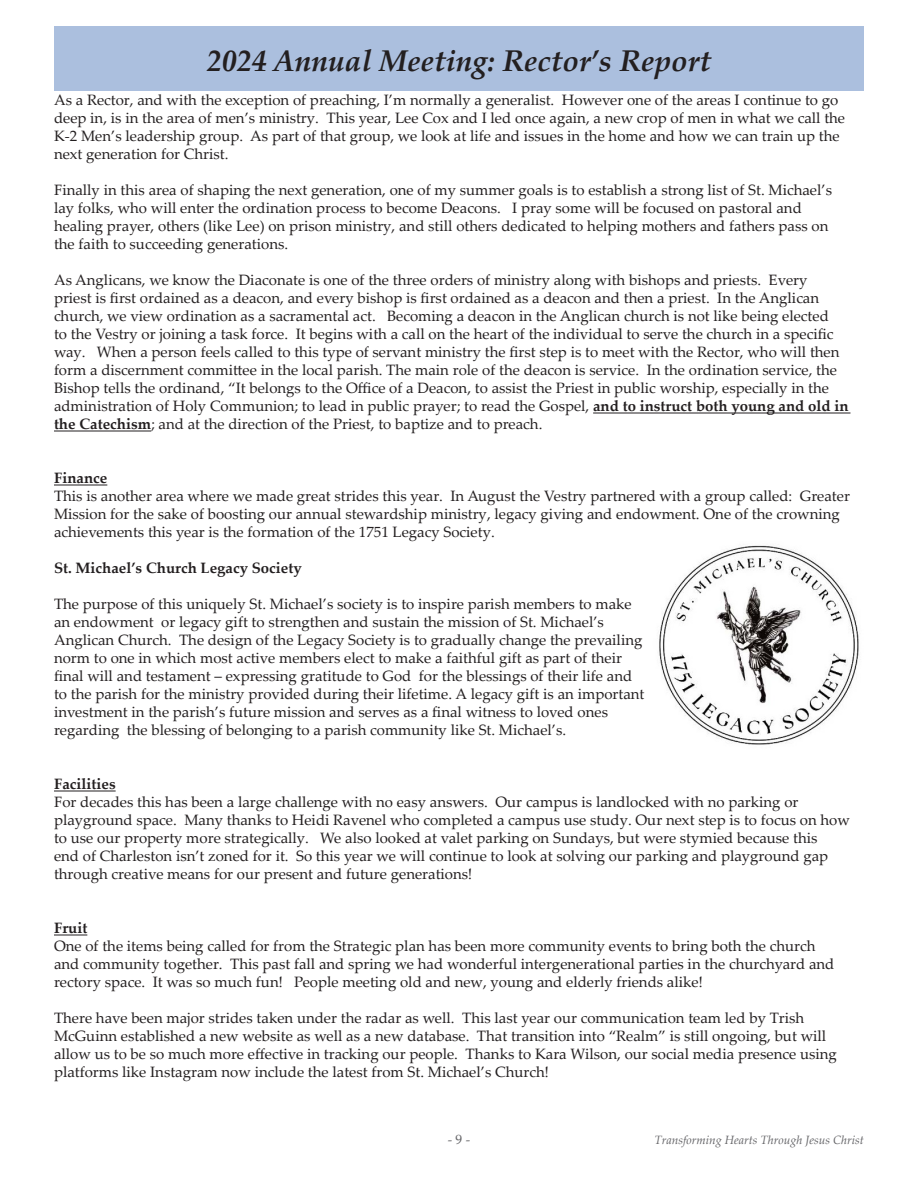
<style>
.page{position:relative;width:918px;height:1188px;background:#fff}
.page>*{position:absolute;margin:0;border:0;box-sizing:border-box;transform-origin:0 0}
.t1{font:italic 700 30px "Palatino Linotype";color:#231f20}
.t2{font:15px/18px "Palatino Linotype";color:#231f20}
.t3{font:700 15px "Palatino Linotype";color:#231f20}
.t4{font:13.5px "Palatino Linotype";color:#636366}
.t5{font:italic 12px "Palatino Linotype";color:#636366}
.s1{font-weight:700}
</style>
<div class="page">
<hr style="left:593px;top:413px;width:257px;height:1px;background:#231f20">
<hr style="left:54px;top:431px;width:97px;height:1px;background:#231f20">
<hr style="left:54px;top:485px;width:53px;height:1px;background:#231f20">
<hr style="left:54px;top:791px;width:62px;height:1px;background:#231f20">
<hr style="left:54px;top:935px;width:33px;height:1px;background:#231f20">
<div style="left:54px;top:26px;width:810px;height:64px;background:#abbfde"></div>
<img style="left:659px;top:545px;width:200px;height:200px">
<p class="t1" style="left:207px;top:39px;width:506px">2024 Annual Meeting: Rector’s Report</p>
<p class="t2" style="left:54px;top:91px;width:793px">As a Rector, and with the exception of preaching, I’m normally a generalist. However one of the areas I continue to go deep in, is in the area of men’s ministry. This year, Lee Cox and I led once again, a new crop of men in what we call the K-2 Men’s leadership group. As part of that group, we look at life and issues in the home and how we can train up the next generation for Christ.</p>
<p class="t2" style="left:54px;top:181px;width:780px">Finally in this area of shaping the next generation, one of my summer goals is to establish a strong list of St. Michael’s lay folks, who will enter the ordination process to become Deacons. I pray some will be focused on pastoral and healing prayer, others (like Lee) on prison ministry, and still others dedicated to helping mothers and fathers pass on the faith to succeeding generations.</p>
<p class="t2" style="left:54px;top:271px;width:796px">As Anglicans, we know the Diaconate is one of the three orders of ministry along with bishops and priests. Every priest is first ordained as a deacon, and every bishop is first ordained as a deacon and then a priest. In the Anglican church, we view ordination as a sacramental act. Becoming a deacon in the Anglican church is not like being elected<br>to the Vestry or joining a task force. It begins with a call on the heart of the individual to serve the church in a specific way. When a person feels called to this type of servant ministry the first step is to meet with the Rector, who will then form a discernment committee in the local parish. The main role of the deacon is service. In the ordination service, the Bishop tells the ordinand, “It belongs to the Office of a Deacon, to assist the Priest in public worship, especially in the administration of Holy Communion; to lead in public prayer; to read the Gospel, <span class="s1">and to instruct both young and old in the Catechism</span>; and at the direction of the Priest, to baptize and to preach.</p>
<p class="t3" style="left:54px;top:468px;width:55px">Finance</p>
<p class="t2" style="left:54px;top:487px;width:797px">This is another area where we made great strides this year. In August the Vestry partnered with a group called: Greater<br>Mission for the sake of boosting our annual stewardship ministry, legacy giving and endowment. One of the crowning achievements this year is the formation of the 1751 Legacy Society.</p>
<p class="t3" style="left:54px;top:558px;width:249px">St. Michael’s Church Legacy Society</p>
<p class="t2" style="left:54px;top:595px;width:579px">The purpose of this uniquely St. Michael’s society is to inspire parish members to make</p>
<p class="t2" style="left:54px;top:613px;width:551px">an endowment or legacy gift to strengthen and sustain the mission of St. Michael’s</p>
<p class="t2" style="left:54px;top:631px;width:590px">Anglican Church. The design of the Legacy Society is to gradually change the prevailing</p>
<p class="t2" style="left:54px;top:649px;width:570px">norm to one in which most active members elect to make a faithful gift as part of their</p>
<p class="t2" style="left:54px;top:667px;width:580px">final will and testament – expressing gratitude to God for the blessings of their life and</p>
<p class="t2" style="left:54px;top:685px;width:592px">to the parish for the ministry provided during their lifetime. A legacy gift is an important</p>
<p class="t2" style="left:54px;top:703px;width:556px">investment in the parish’s future mission and serves as a final witness to loved ones</p>
<p class="t2" style="left:54px;top:721px;width:514px">regarding the blessing of belonging to a parish community like St. Michael’s.</p>
<p class="t3" style="left:54px;top:774px;width:63px">Facilities</p>
<p class="t2" style="left:54px;top:793px;width:797px">For decades this has been a large challenge with no easy answers. Our campus is landlocked with no parking or playground space. Many thanks to Heidi Ravenel who completed a campus use study. Our next step is to focus on how to use our property more strategically. We also looked at valet parking on Sundays, but were stymied because this<br>end of Charleston isn’t zoned for it. So this year we will continue to look at solving our parking and playground gap through creative means for our present and future generations!</p>
<p class="t3" style="left:54px;top:918px;width:35px">Fruit</p>
<p class="t2" style="left:54px;top:937px;width:782px">One of the items being called for from the Strategic plan has been more community events to bring both the church and community together. This past fall and spring we had wonderful intergenerational parties in the churchyard and rectory space. It was so much fun! People meeting old and new, young and elderly friends alike!</p>
<p class="t2" style="left:54px;top:1009px;width:784px">There have been major strides taken under the radar as well. This last year our communication team led by Trish McGuinn established a new website as well as a new database. That transition into “Realm” is still ongoing, but will allow us to be so much more effective in tracking our people. Thanks to Kara Wilson, our social media presence using platforms like Instagram now include the latest from St. Michael’s Church!</p>
<p class="t4" style="left:448px;top:1130px;width:24px">- 9 -</p>
<p class="t5" style="left:655px;top:1131px;width:211px">Transforming Hearts Through Jesus Christ</p>
</div>
